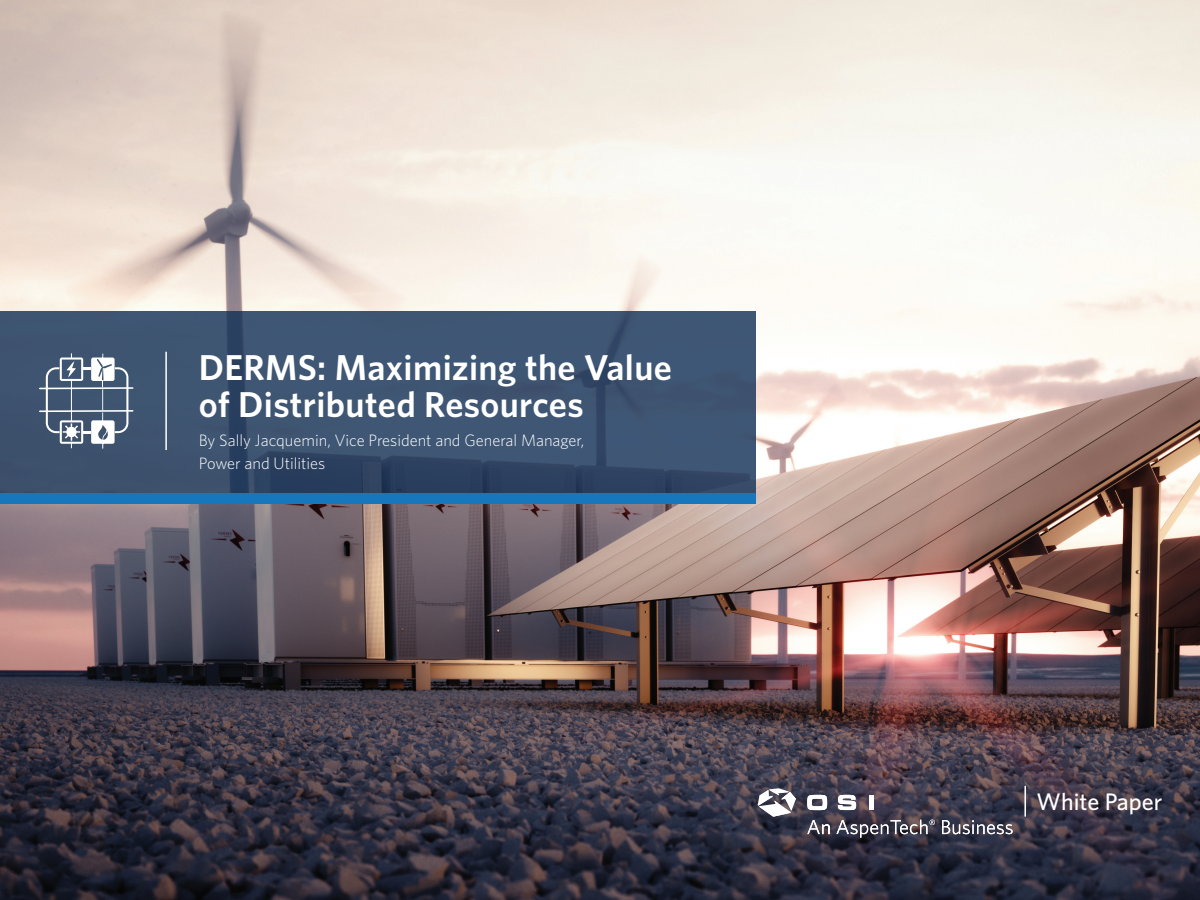
<style>
.page{position:relative;width:1200px;height:900px;background:#fff}
.page>*{position:absolute;margin:0;border:0;box-sizing:border-box;transform-origin:0 0}
.t1{font:600 36px/37.5px "Whitney";letter-spacing:.01em;color:#fff}
.t2{font:500 24px "Whitney";color:#fff}
.t3{font:300 16.5px/22.5px "Whitney";color:#fff}
</style>
<div class="page">
<img style="left:0;top:0;width:1200px;height:900px">
<div style="left:0;top:312px;width:756px;height:183px;background:#123056;opacity:.9"></div>
<div style="left:0;top:494px;width:756px;height:10px;background:#1777bd"></div>
<hr style="left:165px;top:352px;width:2px;height:98px;background:#fff">
<hr style="left:1024px;top:786px;width:2px;height:31px;background:#fff">
<svg style="left:39px;top:353px;width:95px;height:96px"></svg>
<svg style="left:836px;top:820px;width:99px;height:18px;background:#615e6a"></svg>
<svg style="left:942px;top:820px;width:70px;height:14px"></svg>
<svg style="left:807px;top:820px;width:23px;height:14px"></svg>
<svg style="left:807px;top:795px;width:20px;height:15px"></svg>
<svg style="left:838px;top:795px;width:18px;height:15px"></svg>
<div style="left:869px;top:795px;width:5px;height:15px;background:#fff"></div>
<svg style="left:758px;top:788px;width:38px;height:29px"></svg>
<h1 class="t1" style="left:199px;top:347px;width:475px">DERMS: Maximizing the Value of Distributed Resources</h1>
<p class="t3" style="left:199px;top:429px;width:387px">By Sally Jacquemin, Vice President and General Manager,<br>Power and Utilities</p>
<h2 class="t2" style="left:1037px;top:787px;width:127px">White Paper</h2>
</div>
